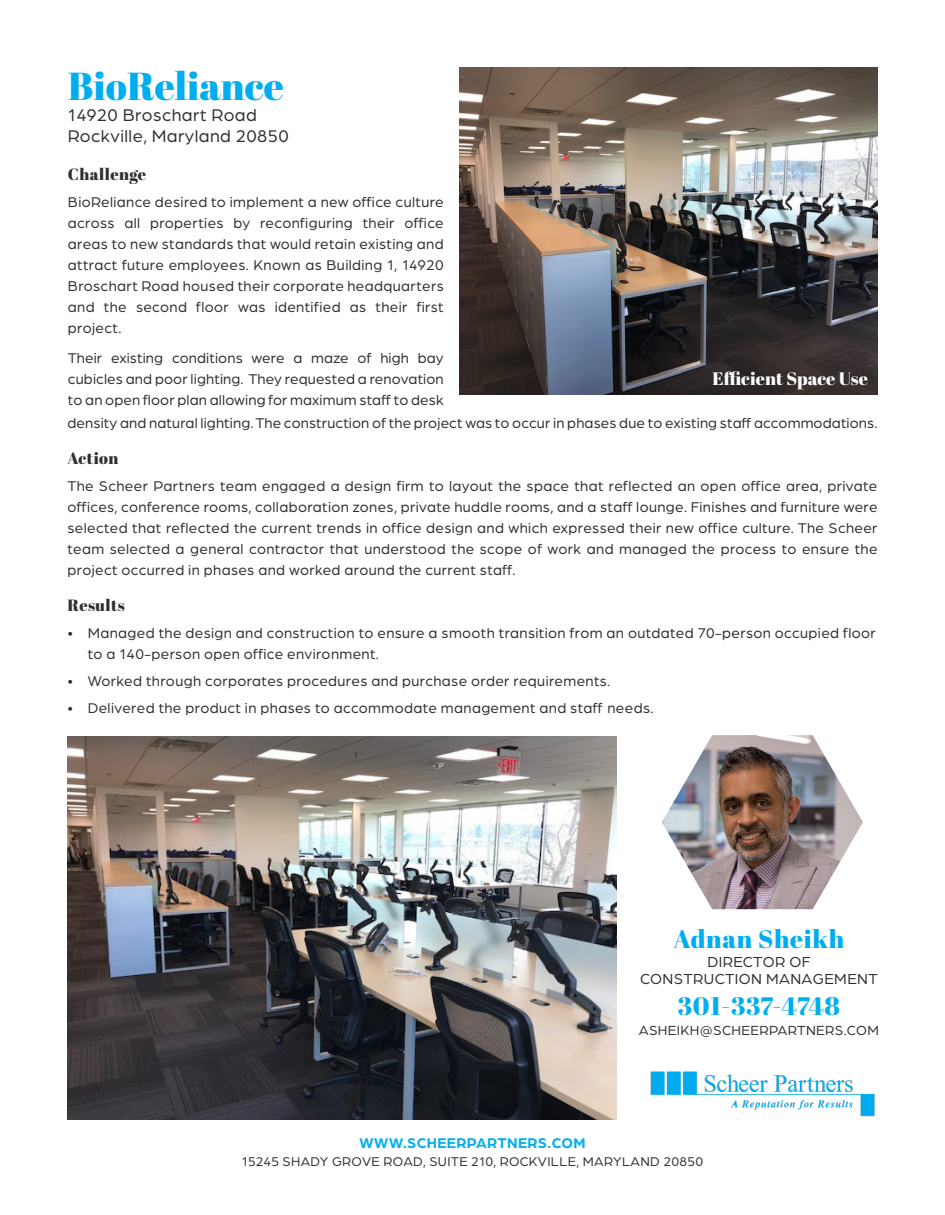
<style>
.page{position:relative;width:945px;height:1215px;background:#fff}
.page>*{position:absolute;margin:0;border:0;box-sizing:border-box;transform-origin:0 0}
.t1{font:39px "Abril Fatface";color:#00aeef}
.t2{font:25.2px "Abril Fatface";letter-spacing:.025em;color:#00aeef}
.Drop_caps{font:18px "Arboria";letter-spacing:.025em;color:#2f2f31}
.t3{font:18px "Abril Fatface";color:#fff}
.t4{font:16.2px "Abril Fatface";letter-spacing:.025em;color:#2f2f31}
.t5{font:15.45px "Arboria";letter-spacing:.025em;color:#2f2f31}
.t6{font:15px/21px "Arboria";letter-spacing:.025em;color:#2f2f31;text-align:justify}
.t7{font:700 15px "Arboria";letter-spacing:.025em;color:#00aeef}
.t8{font:14.1px "Arboria";letter-spacing:.025em;color:#2f2f31}
.t9{font:13.5px "Arboria";letter-spacing:.025em;color:#2f2f31}
</style>
<div class="page">
<img style="left:459px;top:68px;width:419px;height:327px">
<img style="left:68px;top:737px;width:548px;height:382px">
<img style="left:662px;top:735px;width:201px;height:174px">
<img style="left:650px;top:1071px;width:225px;height:46px">
<div style="left:711px;top:369px;width:158px;height:21px;background:#231f20;opacity:.75"></div>
<p class="t1" style="left:68px;top:58px;width:217px">BioReliance</p>
<p class="Drop_caps" style="left:68px;top:103px;width:191px">14920 Broschart Road</p>
<p class="Drop_caps" style="left:68px;top:124px;width:222px">Rockville, Maryland 20850</p>
<p class="t4" style="left:68px;top:163px;width:80px">Challenge</p>
<p class="t6" style="left:68px;top:191px;width:377px">BioReliance desired to implement a new office culture across all properties by reconfiguring their office areas to new standards that would retain existing and attract future employees. Known as Building 1, 14920<br>Broschart Road housed their corporate headquarters and the second floor was identified as their first project.</p>
<p class="t6" style="left:68px;top:347px;width:377px">Their existing conditions were a maze of high bay cubicles and poor lighting. They requested a renovation to an open floor plan allowing for maximum staff to desk</p>
<p class="t6" style="left:68px;top:411px;width:811px">density and natural lighting. The construction of the project was to occur in phases due to existing staff accommodations.</p>
<p class="t4" style="left:68px;top:446px;width:52px">Action</p>
<p class="t6" style="left:68px;top:474px;width:812px">The Scheer Partners team engaged a design firm to layout the space that reflected an open office area, private offices, conference rooms, collaboration zones, private huddle rooms, and a staff lounge. Finishes and furniture were selected that reflected the current trends in office design and which expressed their new office culture. The Scheer team selected a general contractor that understood the scope of work and managed the process to ensure the project occurred in phases and worked around the current staff.</p>
<p class="t4" style="left:68px;top:593px;width:59px">Results</p>
<p class="t6" style="left:88px;top:621px;width:790px;text-indent:-20px">• Managed the design and construction to ensure a smooth transition from an outdated 70-person occupied floor to a 140-person open office environment.</p>
<p class="t6" style="left:68px;top:669px;width:544px">• Worked through corporates procedures and purchase order requirements.</p>
<p class="t6" style="left:68px;top:696px;width:588px">• Delivered the product in phases to accommodate management and staff needs.</p>
<p class="t3" style="left:713px;top:366px;width:157px">Efficient Space Use</p>
<p class="t2" style="left:673px;top:921px;width:173px">Adnan Sheikh</p>
<p class="t5" style="left:707px;top:952px;width:104px">DIRECTOR OF</p>
<p class="t5" style="left:640px;top:969px;width:239px">CONSTRUCTION MANAGEMENT</p>
<p class="t2" style="left:678px;top:989px;width:164px">301-337-4748</p>
<p class="t8" style="left:639px;top:1021px;width:242px">ASHEIKH@SCHEERPARTNERS.COM</p>
<p class="t7" style="left:359px;top:1133px;width:228px">WWW.SCHEERPARTNERS.COM</p>
<p class="t9" style="left:242px;top:1153px;width:463px">15245 SHADY GROVE ROAD, SUITE 210, ROCKVILLE, MARYLAND 20850</p>
</div>
